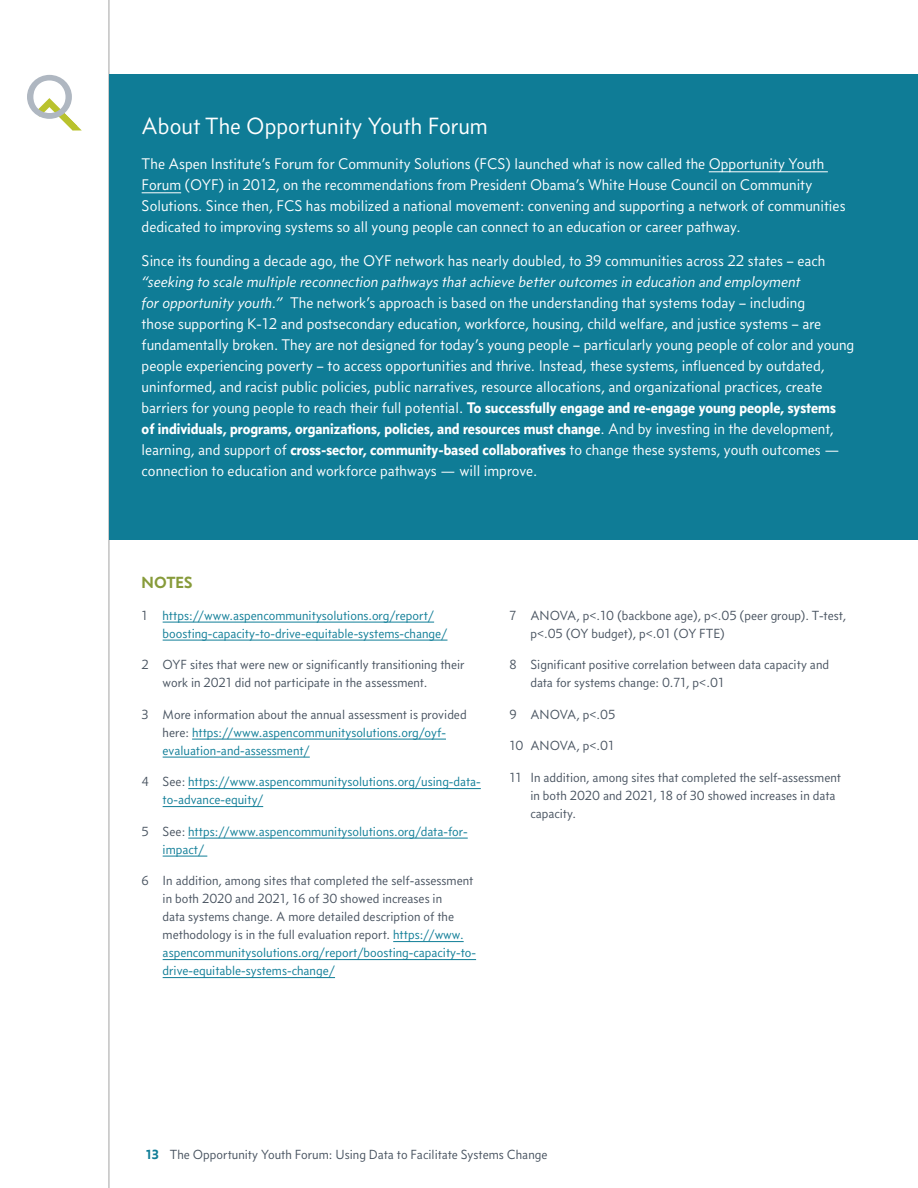
<style>
.page{position:relative;width:918px;height:1188px;background:#fff}
.page>*{position:absolute;margin:0;border:0;box-sizing:border-box;transform-origin:0 0}
.t1{font:24px "Concourse T3";color:#fff}
.t2{font:700 16.5px "Concourse T3";color:#879b3a}
.t3{font:15.75px/21px "Concourse T3";color:#fff}
.t4{font:13.5px/18px "Concourse T3";color:#47525f}
.t5{font:13.5px "Concourse T3";color:#0f7d97}
.t6{font:700 13.5px "Concourse T3";color:#0f7d97}
.s1{font-style:italic}
.s2{font-weight:700}
.s3{color:#47525f}
.s4{color:#0f7d97}
</style>
<div class="page">
<hr style="left:109px;top:0;width:1px;height:1188px;background:#a3a4a4">
<svg style="left:27px;top:75px;width:55px;height:56px"></svg>
<div style="left:109px;top:75px;width:809px;height:465px;background:#0f7c96"></div>
<hr style="left:709px;top:171px;width:119px;height:1px;background:#fff">
<hr style="left:142px;top:192px;width:39px;height:1px;background:#fff">
<hr style="left:163px;top:622px;width:271px;height:1px;background:#0f7d97">
<hr style="left:163px;top:640px;width:284px;height:1px;background:#0f7d97">
<hr style="left:192px;top:739px;width:254px;height:1px;background:#0f7d97">
<hr style="left:163px;top:757px;width:147px;height:1px;background:#0f7d97">
<hr style="left:188px;top:788px;width:293px;height:1px;background:#0f7d97">
<hr style="left:163px;top:806px;width:100px;height:1px;background:#0f7d97">
<hr style="left:188px;top:838px;width:280px;height:1px;background:#0f7d97">
<hr style="left:163px;top:856px;width:44px;height:1px;background:#0f7d97">
<hr style="left:393px;top:941px;width:71px;height:1px;background:#0f7d97">
<hr style="left:163px;top:959px;width:313px;height:1px;background:#0f7d97">
<hr style="left:163px;top:977px;width:172px;height:1px;background:#0f7d97">
<p class="t1" style="left:142px;top:112px;width:348px">About The Opportunity Youth Forum</p>
<p class="t3" style="left:142px;top:153px;width:705px">The Aspen Institute s’ Forum for Community Solutions (FCS) launched what is now called the Opportunity Youth Forum (OYF) in 2012, on the recommendations from President Obama s’ White House Council on Community Solutions. Since then, FCS has mobilized a national movement: convening and supporting a network of communities dedicated to improving systems so all young people can connect to an education or career pathway.</p>
<p class="t3" style="left:142px;top:251px;width:714px">Since its founding a decade ago, the OYF network has nearly doubled to, 39 communities across 22 states – each <span class="s1">“seeking to scale multiple reconnection pathways that achieve better outcomes in education and employment<br>for opportunity youth.”</span> The network s’ approach is based on the understanding that systems today – including<br>those supporting K-12 and postsecondary education, workforce, housing, child welfare, and justice systems – are fundamentally broken. They are not designed for today s’ young people – particularly young people of color and young people experiencing poverty – to access opportunities and thrive. Instead, these systems, influenced by outdated, uninformed, and racist public policies, public narratives, resource allocations, and organizational practices, create barriers for young people to reach their full potential. <span class="s2">To successfully engage and re-engage young people, systems<br>of individuals, programs, organizations, policies, and resources must change</span>. And by investing in the development, learning, and support of <span class="s2">cross-sector, community-based collaboratives</span> to change these systems, youth outcomes — connection to education and workforce pathways — will improve.</p>
<p class="t2" style="left:142px;top:573px;width:52px">NOTES</p>
<p class="t5" style="left:163px;top:607px;width:273px">https://www.aspencommunitysolutions.org/report/</p>
<p class="t4" style="left:142px;top:606px;width:8px">1</p>
<p class="t4" style="left:142px;top:656px;width:9px">2</p>
<p class="t4" style="left:142px;top:705px;width:9px">3</p>
<p class="t4" style="left:142px;top:773px;width:9px">4</p>
<p class="t4" style="left:142px;top:822px;width:9px">5</p>
<p class="t4" style="left:142px;top:872px;width:9px">6</p>
<p class="t5" style="left:163px;top:625px;width:286px">boosting-capacity-to-drive-equitable-systems-change/</p>
<p class="t4" style="left:163px;top:656px;width:303px">OYF sites that were new or significantly transitioning their</p>
<p class="t4" style="left:163px;top:674px;width:266px">work in 2021 did not participate in the assessment.</p>
<p class="t4" style="left:163px;top:705px;width:306px">More information about the annual assessment is provided</p>
<p class="t5" style="left:163px;top:724px;width:285px"><span class="s3">here:</span> https://www.aspencommunitysolutions.org/oyf-</p>
<p class="t5" style="left:163px;top:742px;width:149px">evaluation-and-assessment/</p>
<p class="t5" style="left:163px;top:774px;width:320px"><span class="s3">See:</span> https://www.aspencommunitysolutions.org/using-data-</p>
<p class="t5" style="left:163px;top:792px;width:102px">to-advance-equity/</p>
<p class="t5" style="left:163px;top:823px;width:307px"><span class="s3">See:</span> https://www.aspencommunitysolutions.org/data-for-</p>
<p class="t5" style="left:163px;top:841px;width:43px">impact/</p>
<p class="t4" style="left:163px;top:872px;width:312px">In addition, among sites that completed the self-assessment</p>
<p class="t4" style="left:163px;top:890px;width:303px">in both 2020 and 2021, 16 of 30 showed increases in data systems change A. more detailed description of the methodology inis the full evaluation report. <span class="s4">https://www.</span></p>
<p class="t5" style="left:163px;top:963px;width:174px">drive-equitable-systems-change/</p>
<p class="t5" style="left:163px;top:945px;width:315px">aspencommunitysolutions.org/report/boosting-capacity-to-</p>
<p class="t4" style="left:509px;top:606px;width:8px">7</p>
<p class="t4" style="left:509px;top:656px;width:9px">8</p>
<p class="t4" style="left:509px;top:705px;width:9px">9</p>
<p class="t4" style="left:509px;top:737px;width:16px">10</p>
<p class="t4" style="left:509px;top:768px;width:14px">11</p>
<p class="t4" style="left:530px;top:606px;width:317px">ANOVA &lt;p, .10 (backbone age &lt;p, ) .05 (peer group -T.) test,</p>
<p class="t4" style="left:530px;top:624px;width:196px">&lt;p .05 (OY budget &lt;p, ) .01 (OY FTE(</p>
<p class="t4" style="left:530px;top:656px;width:300px">Significant positive correlation between data capacity and</p>
<p class="t4" style="left:530px;top:674px;width:195px">data for systems change: 0.71, &gt;p .01</p>
<p class="t4" style="left:530px;top:705px;width:86px">ANOVA &gt;p, .05</p>
<p class="t4" style="left:530px;top:737px;width:85px">ANOVA &gt;p, .01</p>
<p class="t4" style="left:530px;top:768px;width:312px">In addition, among sites that completed the self-assessment</p>
<p class="t4" style="left:530px;top:786px;width:307px">in both 2020 and 2021, 18 of 30 showed increases in data capacity.</p>
<p class="t6" style="left:146px;top:1146px;width:15px">13</p>
<p class="t4" style="left:170px;top:1145px;width:379px">The Opportunity Youth Forum: Using Data to Facilitate Systems Change</p>
</div>
